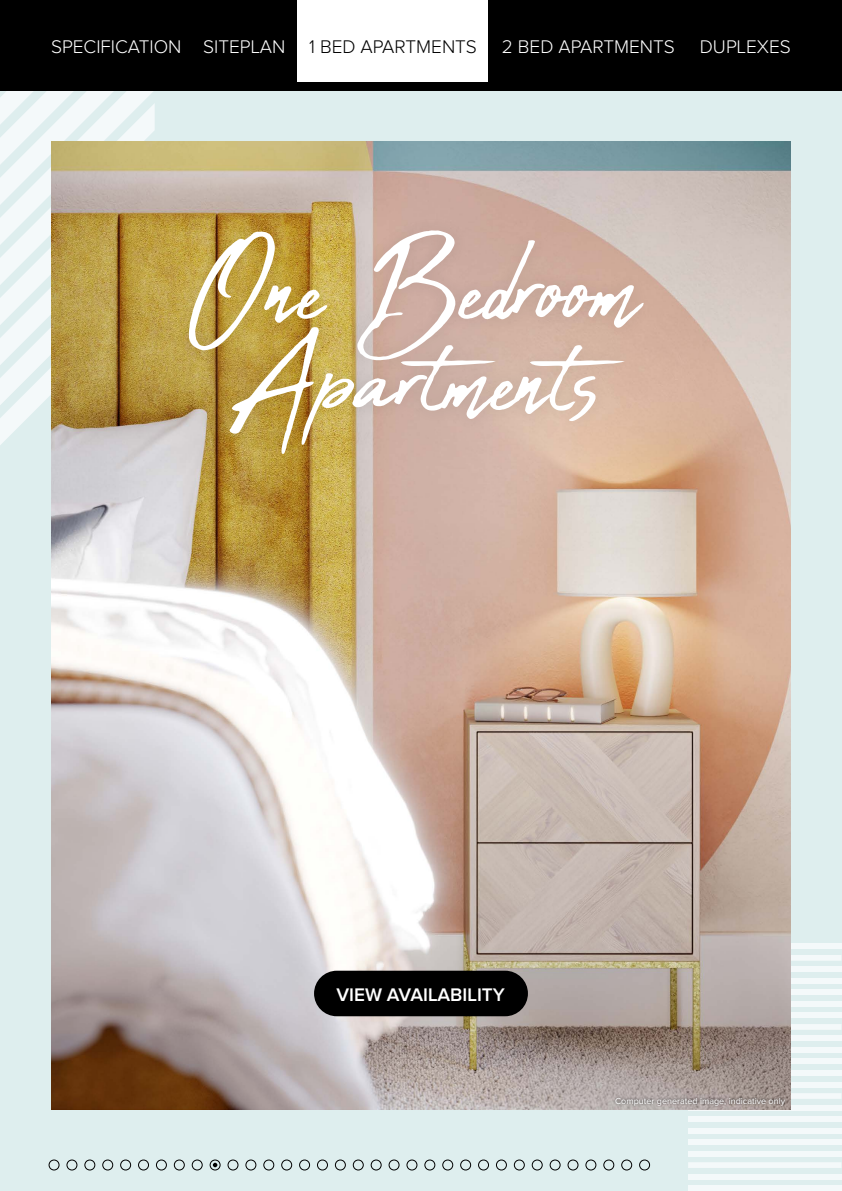
<style>
.page{position:relative;width:842px;height:1191px;background:#fff}
.page>*{position:absolute;margin:0;border:0;box-sizing:border-box;transform-origin:0 0}
.t1{font:150px "Abuget";color:#fff}
.t2{font:300 19px "Proxima Nova";color:#fff}
.t3{font:300 19px "Proxima Nova";color:#000}
.t4{font:600 18.9px "Proxima Nova";color:#fff}
.t5{font:9px "Proxima Nova";color:#fff}
</style>
<div class="page">
<div style="left:0;top:91px;width:842px;height:1100px;background:#deeeee"></div>
<svg style="left:0;top:91px;width:155px;height:354px"></svg>
<div style="left:688px;top:1185px;width:153px;height:6px;background:#f4f9fa"></div>
<div style="left:688px;top:1173px;width:153px;height:6px;background:#f4f9fa"></div>
<svg style="left:688px;top:1162px;width:153px;height:6px"></svg>
<div style="left:688px;top:1150px;width:153px;height:6px;background:#f4f9fa"></div>
<div style="left:688px;top:1139px;width:153px;height:6px;background:#f4f9fa"></div>
<div style="left:688px;top:1127px;width:153px;height:6px;background:#f4f9fa"></div>
<div style="left:688px;top:1116px;width:153px;height:5px;background:#f4f9fa"></div>
<div style="left:688px;top:1104px;width:153px;height:6px;background:#f4f9fa"></div>
<svg style="left:791px;top:1093px;width:50px;height:5px"></svg>
<div style="left:688px;top:1081px;width:153px;height:6px;background:#f4f9fa"></div>
<div style="left:688px;top:1070px;width:153px;height:5px;background:#f4f9fa"></div>
<div style="left:688px;top:1058px;width:153px;height:6px;background:#f4f9fa"></div>
<div style="left:688px;top:1047px;width:153px;height:5px;background:#f4f9fa"></div>
<div style="left:688px;top:1035px;width:153px;height:6px;background:#f4f9fa"></div>
<svg style="left:791px;top:1024px;width:50px;height:5px"></svg>
<div style="left:688px;top:1012px;width:153px;height:6px;background:#f4f9fa"></div>
<div style="left:688px;top:1001px;width:153px;height:5px;background:#f4f9fa"></div>
<div style="left:688px;top:989px;width:153px;height:6px;background:#f4f9fa"></div>
<div style="left:688px;top:978px;width:153px;height:5px;background:#f4f9fa"></div>
<div style="left:688px;top:966px;width:153px;height:6px;background:#f4f9fa"></div>
<svg style="left:791px;top:955px;width:50px;height:5px"></svg>
<div style="left:688px;top:943px;width:153px;height:6px;background:#f4f9fa"></div>
<img style="left:51px;top:142px;width:740px;height:967px">
<div style="left:173px;top:215px;width:485px;height:253px;background:#000;opacity:.1"></div>
<div style="left:613px;top:1094px;width:175px;height:13px;background:#000;opacity:.75"></div>
<div style="left:314px;top:970px;width:214px;height:46px;background:#000;border-radius:23px"></div>
<div style="left:0;top:0;width:842px;height:91px;background:#000"></div>
<div style="left:298px;top:0;width:190px;height:81px;background:#fff"></div>
<div style="left:49px;top:1159px;width:10px;height:11px;border:1px solid #000;border-radius:50%"></div>
<div style="left:67px;top:1159px;width:10px;height:11px;border:1px solid #000;border-radius:50%"></div>
<div style="left:85px;top:1159px;width:10px;height:11px;border:1px solid #000;border-radius:50%"></div>
<div style="left:103px;top:1159px;width:10px;height:11px;border:1px solid #000;border-radius:50%"></div>
<div style="left:120px;top:1159px;width:11px;height:11px;border:1px solid #000;border-radius:50%"></div>
<div style="left:138px;top:1159px;width:11px;height:11px;border:1px solid #000;border-radius:50%"></div>
<div style="left:156px;top:1159px;width:11px;height:11px;border:1px solid #000;border-radius:50%"></div>
<div style="left:174px;top:1159px;width:11px;height:11px;border:1px solid #000;border-radius:50%"></div>
<div style="left:192px;top:1159px;width:10px;height:11px;border:1px solid #000;border-radius:50%"></div>
<div style="left:210px;top:1159px;width:10px;height:11px;border:1px solid #000;border-radius:50%"></div>
<div style="left:228px;top:1159px;width:10px;height:11px;border:1px solid #000;border-radius:50%"></div>
<div style="left:407px;top:1159px;width:10px;height:11px;border:1px solid #000;border-radius:50%"></div>
<div style="left:246px;top:1159px;width:10px;height:11px;border:1px solid #000;border-radius:50%"></div>
<div style="left:425px;top:1159px;width:10px;height:11px;border:1px solid #000;border-radius:50%"></div>
<div style="left:264px;top:1159px;width:10px;height:11px;border:1px solid #000;border-radius:50%"></div>
<div style="left:442px;top:1159px;width:11px;height:11px;border:1px solid #000;border-radius:50%"></div>
<div style="left:281px;top:1159px;width:11px;height:11px;border:1px solid #000;border-radius:50%"></div>
<div style="left:460px;top:1159px;width:11px;height:11px;border:1px solid #000;border-radius:50%"></div>
<div style="left:299px;top:1159px;width:11px;height:11px;border:1px solid #000;border-radius:50%"></div>
<div style="left:478px;top:1159px;width:11px;height:11px;border:1px solid #000;border-radius:50%"></div>
<div style="left:317px;top:1159px;width:11px;height:11px;border:1px solid #000;border-radius:50%"></div>
<div style="left:496px;top:1159px;width:11px;height:11px;border:1px solid #000;border-radius:50%"></div>
<div style="left:335px;top:1159px;width:11px;height:11px;border:1px solid #000;border-radius:50%"></div>
<div style="left:514px;top:1159px;width:10px;height:11px;border:1px solid #000;border-radius:50%"></div>
<div style="left:353px;top:1159px;width:10px;height:11px;border:1px solid #000;border-radius:50%"></div>
<div style="left:532px;top:1159px;width:10px;height:11px;border:1px solid #000;border-radius:50%"></div>
<div style="left:371px;top:1159px;width:10px;height:11px;border:1px solid #000;border-radius:50%"></div>
<div style="left:550px;top:1159px;width:10px;height:11px;border:1px solid #000;border-radius:50%"></div>
<div style="left:586px;top:1159px;width:10px;height:11px;border:1px solid #000;border-radius:50%"></div>
<div style="left:389px;top:1159px;width:10px;height:11px;border:1px solid #000;border-radius:50%"></div>
<div style="left:568px;top:1159px;width:10px;height:11px;border:1px solid #000;border-radius:50%"></div>
<div style="left:604px;top:1159px;width:10px;height:11px;border:1px solid #000;border-radius:50%"></div>
<svg style="left:213px;top:1162px;width:4px;height:5px"></svg>
<div style="left:621px;top:1159px;width:11px;height:11px;border:1px solid #000;border-radius:50%"></div>
<div style="left:639px;top:1159px;width:11px;height:11px;border:1px solid #000;border-radius:50%"></div>
<p class="t2" style="left:51px;top:38px;width:236px">SPECIFICATION SITEPLAN</p>
<p class="t3" style="left:309px;top:38px;width:169px">1 BED APARTMENTS</p>
<p class="t2" style="left:502px;top:38px;width:174px">2 BED APARTMENTS</p>
<p class="t2" style="left:700px;top:38px;width:92px">DUPLEXES</p>
<h1 class="t1" style="left:190px;top:203px;width:453px">One Bedroom</h1>
<h1 class="t1" style="left:230px;top:294px;width:374px">Apartments</h1>
<p class="t4" style="left:337px;top:986px;width:170px">VIEW AVAILABILITY</p>
<p class="t5" style="left:615px;top:1096px;width:171px">Computer generated image, indicative only</p>
</div>
